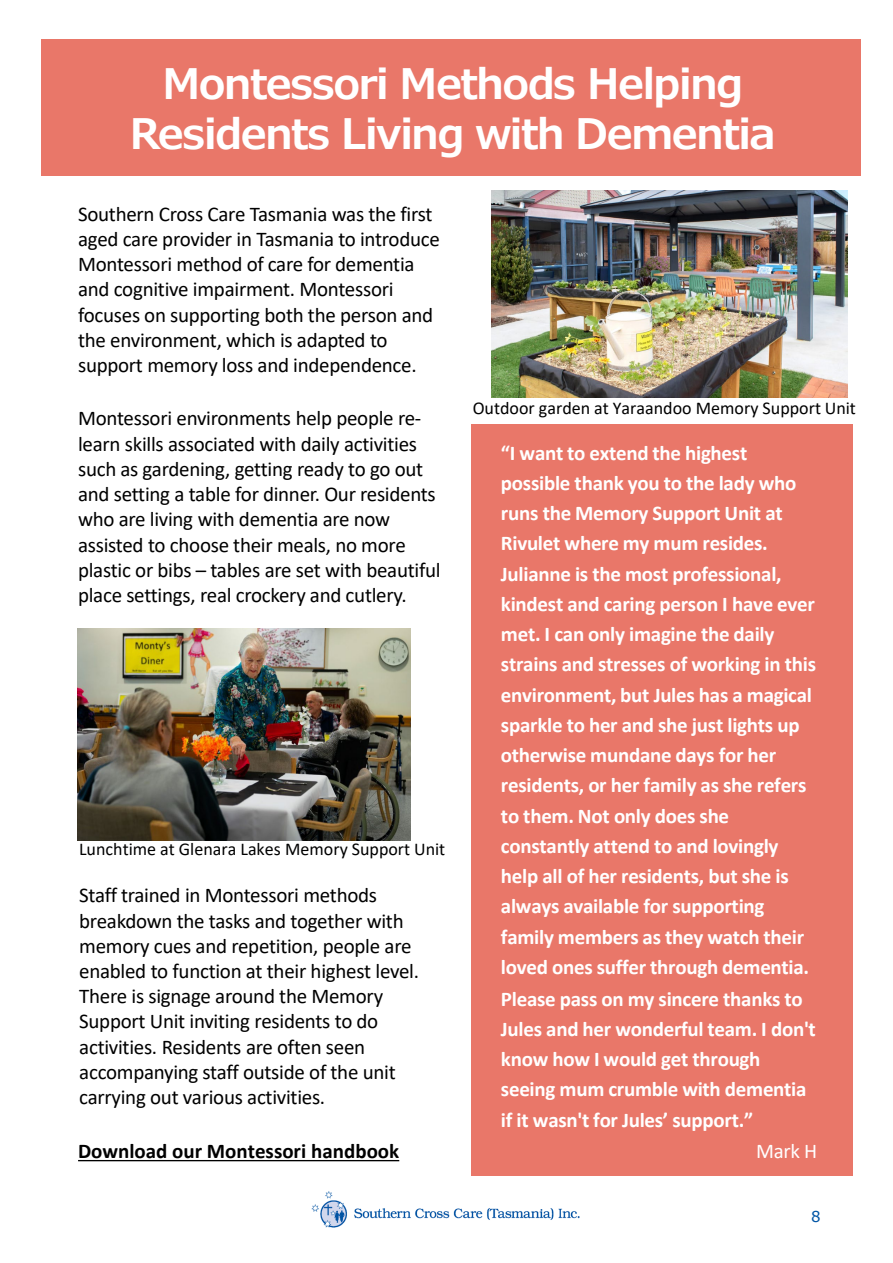
<style>
.page{position:relative;width:893px;height:1263px;background:#fff}
.page>*{position:absolute;margin:0;border:0;box-sizing:border-box;transform-origin:0 0}
.t1{font:600 42px/50.4px "Verdana Pro";letter-spacing:-.05em;color:#fff;text-align:center}
.t2{font:21px/25.2px "Calibri";letter-spacing:-.015em;color:#000}
.t3{font:700 21px/30.3px "Calibri";letter-spacing:-.015em;color:#fff}
.t4{font:700 21px "Calibri";color:#000}
.t5{font:21px "Calibri";color:#fff}
.t6{font:18px "Calibri";color:#000}
.t7{font:15px "Verdana";color:#0055a5}
</style>
<div class="page">
<img style="left:311px;top:1191px;width:269px;height:37px">
<div style="left:41px;top:39px;width:819px;height:136px;background:#e97769"></div>
<img style="left:77px;top:629px;width:333px;height:211px">
<div style="left:471px;top:425px;width:381px;height:751px;background:#e97769"></div>
<img style="left:491px;top:191px;width:356px;height:207px">
<svg style="left:78px;top:1160px;width:321px;height:1px"></svg>
<p class="t1" style="left:129px;top:59px;width:648px">Montessori Methods Helping<br>Residents Living with Dementia</p>
<p class="t2" style="left:78px;top:201px;width:363px">Southern Cross Care Tasmania was the first aged care provider in Tasmania to introduce Montessori method of care for dementia and cognitive impairment. Montessori focuses on supporting both the person and the environment, which is adapted to support memory loss and independence.</p>
<p class="t2" style="left:78px;top:405px;width:364px">Montessori environments help people re&shy;learn skills associated with daily activities such as gardening, getting ready to go out and setting a table for dinner. Our residents who are living with dementia are now assisted to choose their meals, no more plastic or bibs – tables are set with beautiful place settings, real crockery and cutlery.</p>
<p class="t6" style="left:79px;top:836px;width:368px">Lunchtime at Glenara Lakes Memory Support Unit</p>
<p class="t2" style="left:79px;top:882px;width:341px">Staff trained in Montessori methods breakdown the tasks and together with memory cues and repetition, people are enabled to function at their highest level.<br>There is signage around the Memory Support Unit inviting residents to do activities. Residents are often seen accompanying staff outside of the unit carrying out various activities.</p>
<p class="t4" style="left:78px;top:1136px;width:323px">Download our Montessori handbook</p>
<p class="t6" style="left:473px;top:396px;width:385px">Outdoor garden at Yaraandoo Memory Support Unit</p>
<p class="t3" style="left:501px;top:437px;width:316px">“I want to extend the highest possible thank you to the lady who runs the Memory Support Unit at Rivulet where my mum resides.<br>Julianne is the most professional, kindest and caring person I have ever met. I can only imagine the daily strains and stresses of working in this environment, but Jules has a magical sparkle to her and she just lights up otherwise mundane days for her residents, or her family as she refers to them. Not only does she constantly attend to and lovingly help all of her residents, but she is always available for supporting family members as they watch their loved ones suffer through dementia.</p>
<p class="t3" style="left:501px;top:983px;width:316px">Please pass on my sincere thanks to<br>Jules and her wonderful team. I don't know how I would get through seeing mum crumble with dementia if it wasn't for Jules’ support.”</p>
<p class="t5" style="left:756px;top:1137px;width:63px">Mark H</p>
<p class="t7" style="left:811px;top:1206px;width:11px">8</p>
</div>
